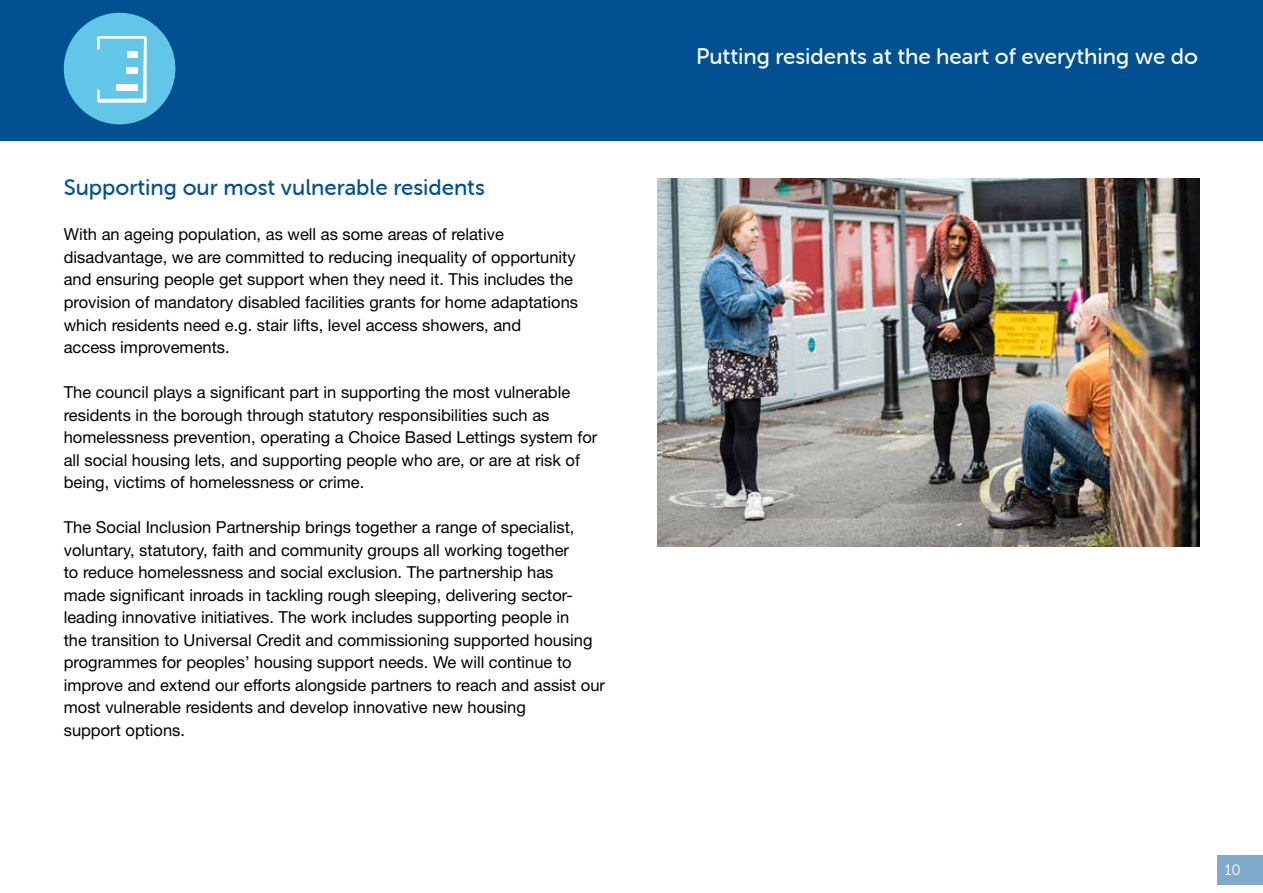
<style>
.page{position:relative;width:1263px;height:893px;background:#fff}
.page>*{position:absolute;margin:0;border:0;box-sizing:border-box;transform-origin:0 0}
.t1{font:22.5px "Museo Sans Rounded 500";color:#fff}
.t2{font:22.5px "Museo Sans Rounded 500";color:#005092}
.t3{font:16.5px/22.5px "Helvetica Neue LT";color:#000}
.t4{font:15px "Museo Sans Rounded 300";color:#fff}
</style>
<div class="page">
<div style="left:0;top:0;width:1263px;height:140px;background:#005092"></div>
<div style="left:1217px;top:855px;width:46px;height:29px;background:#80aacb"></div>
<div style="left:64px;top:13px;width:111px;height:111px;background:#62c6e9;border-radius:50%"></div>
<svg style="left:97px;top:36px;width:50px;height:67px"></svg>
<div style="left:127px;top:51px;width:11px;height:7px;background:#fff"></div>
<div style="left:126px;top:68px;width:12px;height:6px;background:#fff"></div>
<div style="left:116px;top:84px;width:22px;height:6px;background:#fff"></div>
<img style="left:657px;top:179px;width:542px;height:367px">
<h3 class="t2" style="left:64px;top:175px;width:423px">Supporting our most vulnerable residents</h3>
<p class="t3" style="left:64px;top:223px;width:516px">With an ageing population, as well as some areas of relative disadvantage, we are committed to reducing inequality of opportunity and ensuring people get support when they need it. This includes the provision of mandatory disabled facilities grants for home adaptations which residents need e.g. stair lifts, level access showers, and<br>access improvements.</p>
<p class="t3" style="left:64px;top:381px;width:535px">The council plays a signifcant part in supporting the most vulnerable residents in the borough through statutory responsibilities such as homelessness prevention, operating a Choice Based Lettings system for all social housing lets, and supporting people who are, or are at risk of being, victims of homelessness or crime.</p>
<p class="t3" style="left:64px;top:516px;width:543px">The Social Inclusion Partnership brings together a range of specialist, voluntary, statutory, faith and community groups all working together<br>to reduce homelessness and social exclusion. The partnership has<br>made signifcant inroads in tackling rough sleeping, delivering sector&shy;leading innovative initiatives. The work includes supporting people in<br>the transition to Universal Credit and commissioning supported housing programmes for peoples’ housing support needs. We will continue to improve and extend our efforts alongside partners to reach and assist our most vulnerable residents and develop innovative new housing<br>support options.</p>
<h1 class="t1" style="left:696px;top:44px;width:503px">Putting residents at the heart of everything we do</h1>
<p class="t4" style="left:1225px;top:862px;width:18px">10</p>
</div>
